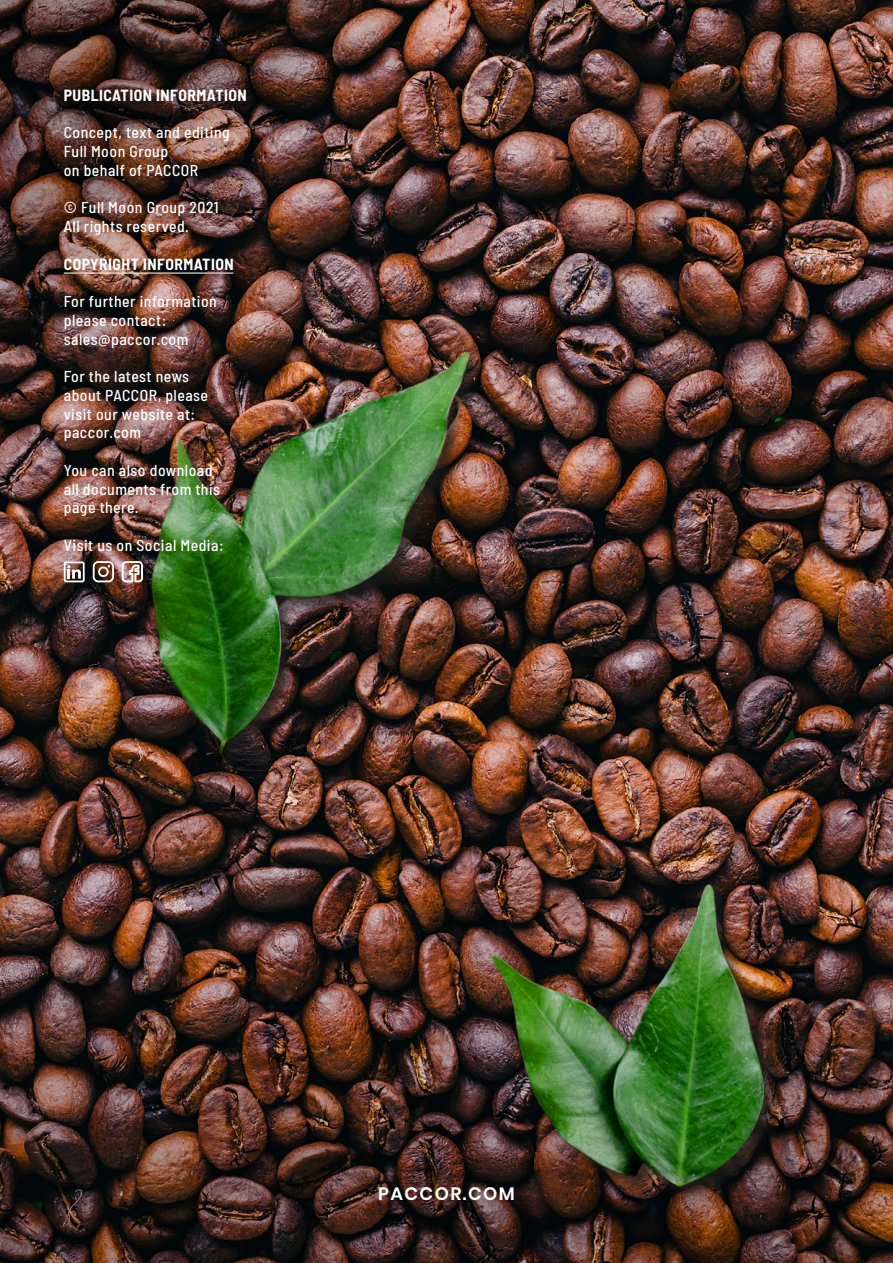
<style>
.page{position:relative;width:893px;height:1263px;background:#fff}
.page>*{position:absolute;margin:0;border:0;box-sizing:border-box;transform-origin:0 0}
.t1{font:600 18px "Poppins";letter-spacing:.08em;color:#fff}
.t2{font:500 semi-condensed 15.75px/18.8px "Barlow";letter-spacing:.03em;color:#fff}
.t3{font:700 semi-condensed 15.75px "Barlow";letter-spacing:.03em;color:#fff}
</style>
<div class="page">
<img style="left:0;top:0;width:893px;height:808px">
<img style="left:0;top:0;width:446px;height:753px">
<img style="left:0;top:808px;width:893px;height:455px">
<img style="left:436px;top:819px;width:393px;height:406px">
<img style="left:113px;top:323px;width:382px;height:475px">
<hr style="left:64px;top:273px;width:169px;height:1px;background:#fff">
<svg style="left:64px;top:561px;width:21px;height:21px"></svg>
<svg style="left:93px;top:561px;width:21px;height:21px"></svg>
<svg style="left:121px;top:560px;width:23px;height:23px"></svg>
<p class="t3" style="left:64px;top:84px;width:185px">PUBLICATION INFORMATION</p>
<p class="t2" style="left:64px;top:122px;width:168px">Concept, text and editing<br>Full Moon Group<br>on behalf of PACCOR</p>
<p class="t2" style="left:64px;top:197px;width:156px">© Full Moon Group 2021<br>All rights reserved.</p>
<p class="t3" style="left:64px;top:252px;width:172px">COPYRIGHT INFORMATION</p>
<p class="t2" style="left:64px;top:291px;width:155px">For further information please contact: sales@paccor.com</p>
<p class="t2" style="left:64px;top:366px;width:146px">For the latest news about PACCOR, please visit our website at: paccor.com</p>
<p class="t2" style="left:64px;top:459px;width:158px">You can also download all documents from this page there.</p>
<p class="t2" style="left:64px;top:534px;width:161px">Visit us on Social Media:</p>
<p class="t1" style="left:378px;top:1183px;width:138px">PACCOR.COM</p>
</div>
